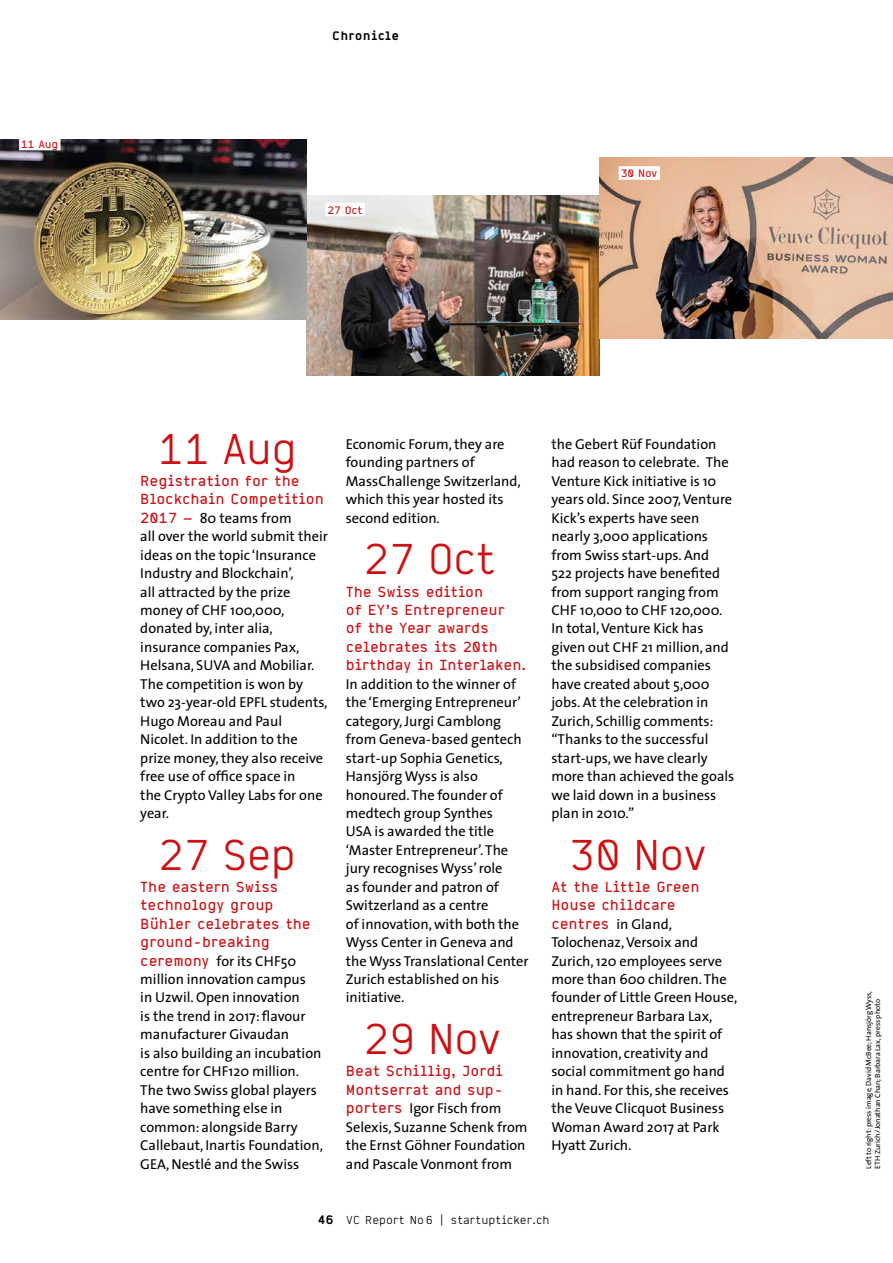
<style>
.page{position:relative;width:893px;height:1263px;background:#fff}
.page>*{position:absolute;margin:0;border:0;box-sizing:border-box;transform-origin:0 0}
.Chronik_Zahl{font:42px "Deck";letter-spacing:-.03em;color:#cd1013}
.LT_Chronik{font:14.4px/18.5px "The Sans";color:#000}
.LT_Chronik-2{font:700 14.25px/18.5px "Deck";color:#cd1013}
.Rubrik{font:900 12px "Deck";letter-spacing:.01em;color:#000}
.t1{font:11.25px "Deck";letter-spacing:.01em;color:#000}
.Bildtitel{font:700 10.5px "Deck";letter-spacing:-.02em;color:#cd1013}
.LT_theSans_oEinzug{font:7.5px/9px "The Sans";color:#000}
.s1{font-family:"Deck";font-weight:700;font-size:14.25px;color:#cd1013}
.s2{font-weight:900;font-size:12px}
</style>
<div class="page">
<img style="left:306px;top:196px;width:294px;height:179px">
<img style="left:0;top:140px;width:306px;height:180px">
<img style="left:600px;top:158px;width:293px;height:180px">
<div style="left:325px;top:203px;width:40px;height:13px;background:#fff"></div>
<div style="left:619px;top:166px;width:41px;height:14px;background:#fff"></div>
<div style="left:19px;top:137px;width:42px;height:13px;background:#fff"></div>
<p class="Bildtitel" style="left:21px;top:137px;width:38px">11 Aug</p>
<p class="Rubrik" style="left:332px;top:28px;width:68px">Chronicle</p>
<p class="Bildtitel" style="left:327px;top:203px;width:37px">27 Oct</p>
<p class="Bildtitel" style="left:621px;top:166px;width:38px">30 Nov</p>
<p class="Chronik_Zahl" style="left:157px;top:422px;width:141px">11 Aug</p>
<p class="LT_Chronik-2" style="left:140px;top:471px;width:185px">Registration for the<br>Blockchain Competition</p>
<p class="LT_Chronik" style="left:140px;top:508px;width:189px"><span class="s1">2017 –</span> 80 teams from<br>all over the world submit their ideas on the topic ‘Insurance<br>Industry and Blockchain’,<br>all attracted by the prize money of CHF 100,000, donated by, inter alia, insurance companies Pax,<br>Helsana, SUVA and Mobiliar.<br>The competition is won by two 23-year-old EPFL students,<br>Hugo Moreau and Paul<br>Nicolet. In addition to the prize money, they also receive free use of office space in<br>the Crypto Valley Labs for one year.</p>
<p class="Chronik_Zahl" style="left:157px;top:828px;width:140px">27 Sep</p>
<p class="LT_Chronik-2" style="left:140px;top:877px;width:172px">The eastern Swiss technology group<br>Bühler celebrates the ground-breaking</p>
<p class="LT_Chronik" style="left:140px;top:951px;width:184px"><span class="s1">ceremony</span> for its CHF50 million innovation campus<br>in Uzwil. Open innovation<br>is the trend in 2017: flavour manufacturer Givaudan<br>is also building an incubation centre for CHF120 million.<br>The two Swiss global players have something else in common: alongside Barry<br>Callebaut, Inartis Foundation,<br>GEA, Nestlé and the Swiss</p>
<p class="LT_Chronik" style="left:346px;top:434px;width:177px">Economic Forum, they are founding partners of<br>MassChallenge Switzerland, which this year hosted its second edition.</p>
<p class="Chronik_Zahl" style="left:363px;top:532px;width:135px">27 Oct</p>
<p class="LT_Chronik-2" style="left:346px;top:582px;width:182px">The Swiss edition<br>of EY’s Entrepreneur<br>of the Year awards celebrates its 20th birthday in Interlaken.</p>
<p class="LT_Chronik" style="left:346px;top:674px;width:184px">In addition to the winner of the ‘Emerging Entrepreneur’ category, Jurgi Camblong from Geneva-based gentech start-up Sophia Genetics,<br>Hansjörg Wyss is also honoured. The founder of medtech group Synthes<br>USA is awarded the title ‘Master Entrepreneur’. The jury recognises Wyss’ role<br>as founder and patron of<br>Switzerland as a centre<br>of innovation, with both the<br>Wyss Center in Geneva and the Wyss Translational Center<br>Zurich established on his initiative.</p>
<p class="Chronik_Zahl" style="left:363px;top:1012px;width:140px">29 Nov</p>
<p class="LT_Chronik-2" style="left:346px;top:1061px;width:159px">Beat Schillig, Jordi<br>Montserrat and sup-</p>
<p class="LT_Chronik" style="left:346px;top:1099px;width:183px"><span class="s1">porters</span> Igor Fisch from<br>Selexis, Suzanne Schenk from the Ernst Göhner Foundation and Pascale Vonmont from</p>
<p class="LT_Chronik" style="left:551px;top:434px;width:184px">the Gebert Rüf Foundation had reason to celebrate. The<br>Venture Kick initiative is 10 years old. Since 2007, Venture<br>Kick’s experts have seen nearly 3,000 applications from Swiss start-ups. And<br>522 projects have benefited from support ranging from<br>CHF 10,000 to CHF 120,000.<br>In total, Venture Kick has given out CHF 21 million, and the subsidised companies have created about 5,000 jobs. At the celebration in<br>Zurich, Schillig comments: “Thanks to the successful start-ups, we have clearly more than achieved the goals we laid down in a business plan in 2010.”</p>
<p class="Chronik_Zahl" style="left:568px;top:828px;width:140px">30 Nov</p>
<p class="LT_Chronik-2" style="left:551px;top:877px;width:150px">At the Little Green<br>House childcare</p>
<p class="LT_Chronik" style="left:551px;top:914px;width:188px"><span class="s1">centres</span> in Gland,<br>Tolochenaz, Versoix and<br>Zurich, 120 employees serve more than 600 children. The founder of Little Green House, entrepreneur Barbara Lax, has shown that the spirit of innovation, creativity and social commitment go hand in hand. For this, she receives the Veuve Clicquot Business<br>Woman Award 2017 at Park<br>Hyatt Zurich.</p>
<p class="t1" style="left:318px;top:1213px;width:233px"><span class="s2">46</span> VC Report No6 | startupticker.ch</p>
<p class="LT_theSans_oEinzug" style="left:864px;top:1168px;width:179px;rotate:-90deg">Left to right: press image, David McBee; Hansjörg Wyss,<br>ETH Zurich/Jonathan Chan; Barbara Lax, press photo</p>
</div>
